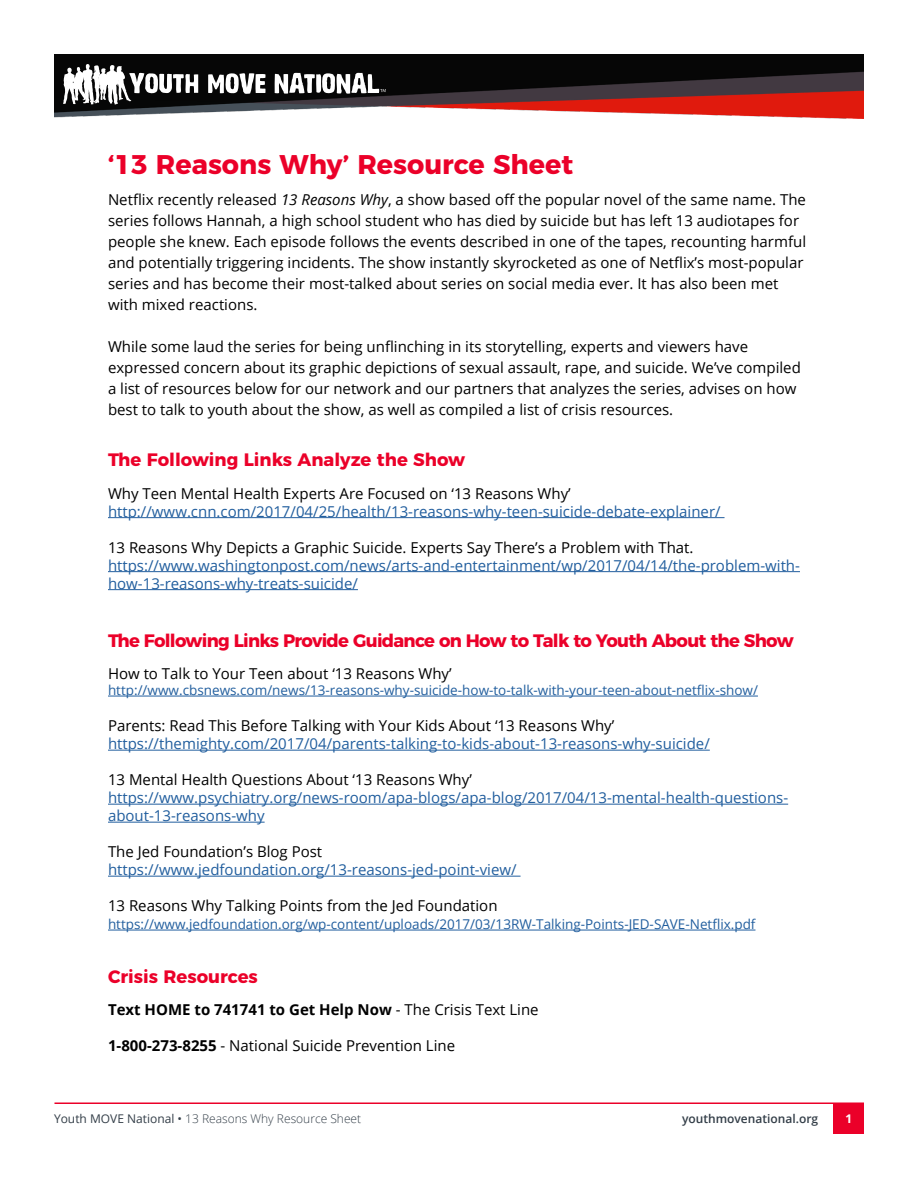
<style>
.page{position:relative;width:918px;height:1188px;background:#fff}
.page>*{position:absolute;margin:0;border:0;box-sizing:border-box;transform-origin:0 0}
.t1{font:700 27px "Montserrat";color:#eb0029}
.t2{font:700 18px "Montserrat";letter-spacing:-.04em;color:#eb0029}
.t3{font:700 18px "Montserrat";color:#eb0029}
.t4{font:15px/21px "Open Sans";color:#000}
.t5{font:15px/18px "Open Sans";color:#215e9e}
.t6{font:700 15px "Open Sans";color:#000}
.t7{font:13.5px "Open Sans";color:#215e9e}
.t8{font:300 12px "Open Sans";color:#333e48}
.t9{font:600 12px "Open Sans";color:#333e48}
.t10{font:700 12px "Open Sans";color:#fff}
.s1{font-style:italic}
.s2{font-weight:400}
.s3{font-weight:700}
</style>
<div class="page">
<img style="left:54px;top:54px;width:810px;height:64px">
<hr style="left:54px;top:1102px;width:810px;height:2px;background:#eb0029">
<div style="left:833px;top:1103px;width:31px;height:31px;background:#eb0029"></div>
<svg style="left:208px;top:73px;width:58px;height:21px"></svg>
<svg style="left:63px;top:64px;width:135px;height:41px"></svg>
<svg style="left:275px;top:72px;width:111px;height:22px"></svg>
<hr style="left:108px;top:517px;width:617px;height:1px;background:#215e9e">
<hr style="left:108px;top:571px;width:692px;height:1px;background:#215e9e">
<hr style="left:108px;top:589px;width:250px;height:1px;background:#215e9e">
<hr style="left:108px;top:696px;width:650px;height:1px;background:#215e9e">
<hr style="left:108px;top:750px;width:602px;height:1px;background:#215e9e">
<hr style="left:108px;top:804px;width:680px;height:1px;background:#215e9e">
<hr style="left:108px;top:822px;width:157px;height:1px;background:#215e9e">
<hr style="left:108px;top:876px;width:413px;height:1px;background:#215e9e">
<hr style="left:108px;top:930px;width:647px;height:1px;background:#215e9e">
<h1 class="t1" style="left:108px;top:143px;width:467px">‘13 Reasons Why’ Resource Sheet</h1>
<p class="t4" style="left:108px;top:189px;width:700px">Netflix recently released <span class="s1">13 Reasons Why</span>, a show based off the popular novel of the same name. The series follows Hannah, a high school student who has died by suicide but has left 13 audiotapes for people she knew. Each episode follows the events described in one of the tapes, recounting harmful and potentially triggering incidents. The show instantly skyrocketed as one of Netflix’s most-popular series and has become their most-talked about series on social media ever. It has also been met with mixed reactions.</p>
<p class="t4" style="left:108px;top:336px;width:694px">While some laud the series for being unflinching in its storytelling, experts and viewers have expressed concern about its graphic depictions of sexual assault, rape, and suicide. We’ve compiled a list of resources below for our network and our partners that analyzes the series, advises on how best to talk to youth about the show, as well as compiled a list of crisis resources.</p>
<p class="t3" style="left:108px;top:445px;width:359px">The Following Links Analyze the Show</p>
<p class="t4" style="left:108px;top:482px;width:464px">Why Teen Mental Health Experts Are Focused on ‘13 Reasons Why’</p>
<p class="t5" style="left:108px;top:502px;width:614px">http://www.cnn.com/2017/04/25/health/13-reasons-why-teen-suicide-debate-explainer/</p>
<p class="t4" style="left:108px;top:536px;width:587px">13 Reasons Why Depicts a Graphic Suicide. Experts Say There’s a Problem with That.</p>
<p class="t5" style="left:108px;top:556px;width:694px">https://www.washingtonpost.com/news/arts-and-entertainment/wp/2017/04/14/the-problem-with&shy;how-13-reasons-why-treats-suicide/</p>
<p class="t2" style="left:108px;top:625px;width:687px">The Following Links Provide Guidance on How to Talk to Youth About the Show</p>
<p class="t4" style="left:108px;top:662px;width:345px">How to Talk to Your Teen about ‘13 Reasons Why’</p>
<p class="t7" style="left:108px;top:681px;width:652px">http://www.cbsnews.com/news/13-reasons-why-suicide-how-to-talk-with-your-teen-about-netflix-show/</p>
<p class="t4" style="left:108px;top:715px;width:508px">Parents: Read This Before Talking with Your Kids About ‘13 Reasons Why’</p>
<p class="t5" style="left:108px;top:734px;width:603px">https://themighty.com/2017/04/parents-talking-to-kids-about-13-reasons-why-suicide/</p>
<p class="t4" style="left:108px;top:769px;width:365px">13 Mental Health Questions About ‘13 Reasons Why’</p>
<p class="t5" style="left:108px;top:788px;width:682px">https://www.psychiatry.org/news-room/apa-blogs/apa-blog/2017/04/13-mental-health-questions&shy;about-13-reasons-why</p>
<p class="t4" style="left:108px;top:841px;width:216px">The Jed Foundation’s Blog Post</p>
<p class="t5" style="left:108px;top:860px;width:410px">https://www.jedfoundation.org/13-reasons-jed-point-view/</p>
<p class="t4" style="left:108px;top:895px;width:391px">13 Reasons Why Talking Points from the Jed Foundation</p>
<p class="t7" style="left:108px;top:915px;width:649px">https://www.jedfoundation.org/wp-content/uploads/2017/03/13RW-Talking-Points-JED-SAVE-Netflix.pdf</p>
<p class="t3" style="left:108px;top:962px;width:151px">Crisis Resources</p>
<p class="t6" style="left:108px;top:999px;width:432px">Text HOME to 741741 to Get Help Now <span class="s2">- The Crisis Text Line</span></p>
<p class="t4" style="left:108px;top:1035px;width:349px"><span class="s3">1-800-273-8255</span> - National Suicide Prevention Line</p>
<p class="t8" style="left:54px;top:1111px;width:309px"><span class="s2">Youth MOVE National •</span> 13 Reasons Why Resource Sheet</p>
<p class="t9" style="left:682px;top:1111px;width:138px">youthmovenational.org</p>
<p class="t10" style="left:846px;top:1110px;width:7px">1</p>
</div>
